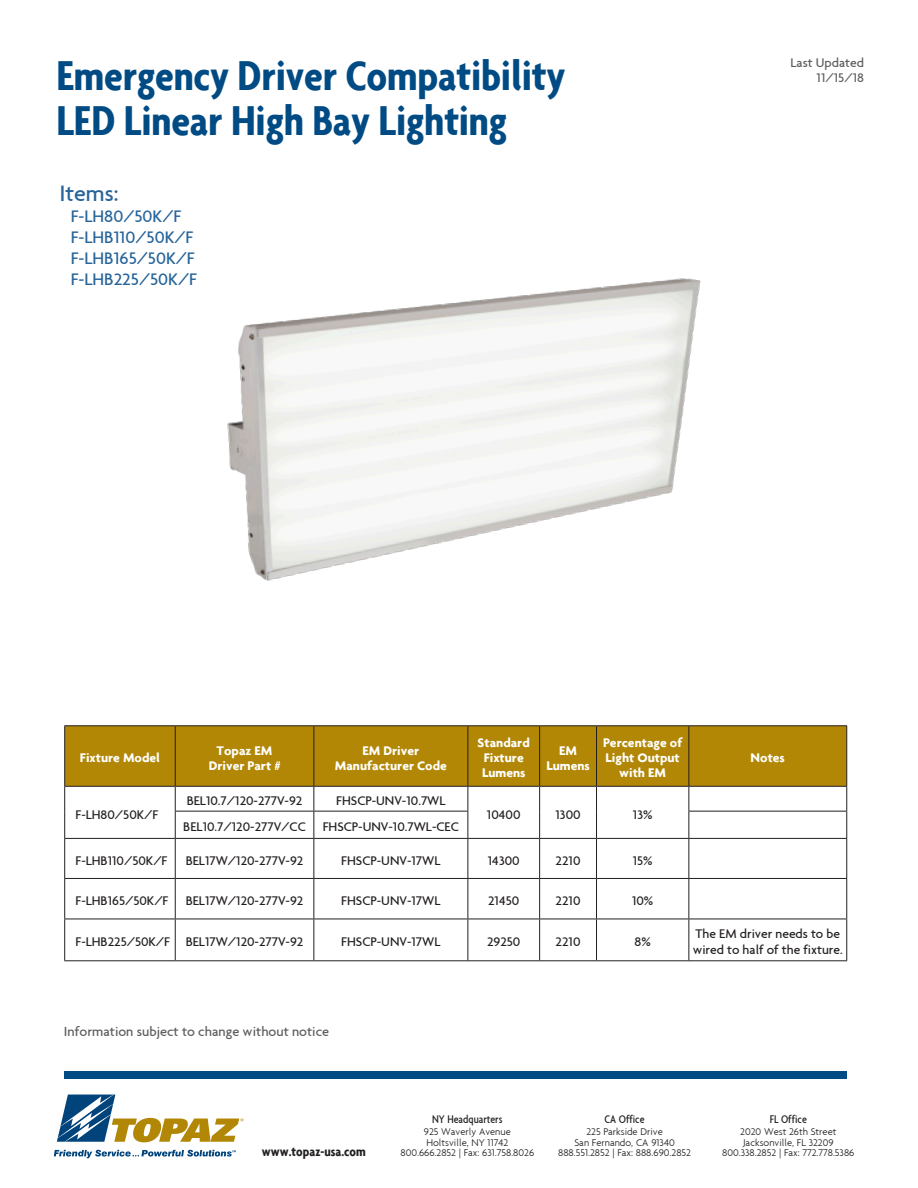
<style>
.page{position:relative;width:918px;height:1188px;background:#fff}
.page>*{position:absolute;margin:0;border:0;box-sizing:border-box;transform-origin:0 0}
.t1{font:700 condensed 45px "Agenda";letter-spacing:-.005em;color:#004b84}
.t2{font:500 24px "Agenda";color:#27649a}
.t3{font:500 18px "Agenda";color:#27649a}
.t4{font:500 14.25px "Agenda";color:#5c5c5f}
.t5{font:700 condensed 14.25px "Agenda";color:#231f20}
.t6{font:500 13.5px/16.2px "Agenda";color:#231f20}
.t7{font:700 13.5px/15px "Agenda";color:#fff;text-align:center}
.t8{font:500 13.5px "Agenda";color:#5c5c5f}
.t9{font:500 condensed 12px "Agenda";color:#231f20}
.t10{font:300 10.5px "Agenda";color:#231f20}
</style>
<div class="page">
<svg style="left:54px;top:1150px;width:182px;height:8px"></svg>
<svg style="left:57px;top:1095px;width:186px;height:47px"></svg>
<div style="left:64px;top:1071px;width:783px;height:8px;background:#004b84"></div>
<div style="left:65px;top:726px;width:781px;height:60px;background:#b28705"></div>
<svg style="left:176px;top:787px;width:512px;height:173px"></svg>
<hr style="left:64px;top:725px;width:111px;height:1px;background:#231f20">
<hr style="left:64px;top:726px;width:1px;height:60px;background:#231f20">
<hr style="left:175px;top:725px;width:139px;height:1px;background:#231f20">
<hr style="left:175px;top:726px;width:1px;height:60px;background:#231f20">
<hr style="left:314px;top:725px;width:154px;height:1px;background:#231f20">
<hr style="left:313px;top:726px;width:1px;height:60px;background:#231f20">
<hr style="left:468px;top:725px;width:72px;height:1px;background:#231f20">
<hr style="left:468px;top:726px;width:1px;height:60px;background:#231f20">
<hr style="left:540px;top:725px;width:57px;height:1px;background:#231f20">
<hr style="left:539px;top:726px;width:1px;height:60px;background:#231f20">
<hr style="left:597px;top:725px;width:92px;height:1px;background:#231f20">
<hr style="left:596px;top:726px;width:1px;height:60px;background:#231f20">
<hr style="left:689px;top:725px;width:158px;height:1px;background:#231f20">
<hr style="left:688px;top:726px;width:1px;height:60px;background:#231f20">
<hr style="left:846px;top:726px;width:1px;height:60px;background:#231f20">
<hr style="left:175px;top:786px;width:139px;height:1px;background:#231f20">
<hr style="left:314px;top:786px;width:154px;height:1px;background:#231f20">
<hr style="left:468px;top:786px;width:72px;height:1px;background:#231f20">
<hr style="left:540px;top:786px;width:57px;height:1px;background:#231f20">
<hr style="left:597px;top:786px;width:92px;height:1px;background:#231f20">
<svg style="left:64px;top:786px;width:112px;height:175px"></svg>
<svg style="left:313px;top:787px;width:1px;height:51px"></svg>
<svg style="left:468px;top:787px;width:1px;height:51px"></svg>
<svg style="left:539px;top:787px;width:1px;height:51px"></svg>
<svg style="left:596px;top:787px;width:1px;height:51px"></svg>
<svg style="left:688px;top:786px;width:159px;height:174px"></svg>
<hr style="left:175px;top:839px;width:1px;height:39px;background:#231f20">
<hr style="left:313px;top:839px;width:1px;height:39px;background:#231f20">
<hr style="left:468px;top:839px;width:1px;height:39px;background:#231f20">
<hr style="left:539px;top:839px;width:1px;height:39px;background:#231f20">
<hr style="left:596px;top:839px;width:1px;height:39px;background:#231f20">
<hr style="left:688px;top:839px;width:1px;height:39px;background:#231f20">
<hr style="left:846px;top:839px;width:1px;height:39px;background:#231f20">
<hr style="left:175px;top:879px;width:1px;height:40px;background:#231f20">
<hr style="left:313px;top:879px;width:1px;height:40px;background:#231f20">
<hr style="left:468px;top:879px;width:1px;height:40px;background:#231f20">
<hr style="left:539px;top:879px;width:1px;height:40px;background:#231f20">
<hr style="left:596px;top:879px;width:1px;height:40px;background:#231f20">
<hr style="left:688px;top:879px;width:1px;height:40px;background:#231f20">
<hr style="left:846px;top:879px;width:1px;height:40px;background:#231f20">
<hr style="left:175px;top:919px;width:1px;height:41px;background:#231f20">
<hr style="left:313px;top:919px;width:1px;height:41px;background:#231f20">
<hr style="left:468px;top:919px;width:1px;height:41px;background:#231f20">
<hr style="left:539px;top:919px;width:1px;height:41px;background:#231f20">
<hr style="left:596px;top:919px;width:1px;height:41px;background:#231f20">
<hr style="left:688px;top:919px;width:1px;height:41px;background:#231f20">
<hr style="left:846px;top:919px;width:1px;height:41px;background:#231f20">
<hr style="left:314px;top:960px;width:154px;height:1px;background:#231f20">
<hr style="left:468px;top:960px;width:72px;height:1px;background:#231f20">
<hr style="left:540px;top:960px;width:57px;height:1px;background:#231f20">
<hr style="left:597px;top:960px;width:92px;height:1px;background:#231f20">
<hr style="left:689px;top:960px;width:158px;height:1px;background:#231f20">
<hr style="left:175px;top:811px;width:139px;height:1px;background:#231f20">
<hr style="left:314px;top:811px;width:154px;height:1px;background:#231f20">
<hr style="left:688px;top:811px;width:159px;height:1px;background:#231f20">
<hr style="left:175px;top:838px;width:139px;height:1px;background:#231f20">
<hr style="left:314px;top:838px;width:154px;height:1px;background:#231f20">
<hr style="left:468px;top:838px;width:72px;height:1px;background:#231f20">
<hr style="left:540px;top:838px;width:57px;height:1px;background:#231f20">
<hr style="left:597px;top:838px;width:92px;height:1px;background:#231f20">
<hr style="left:689px;top:838px;width:158px;height:1px;background:#231f20">
<hr style="left:175px;top:878px;width:139px;height:1px;background:#231f20">
<hr style="left:314px;top:878px;width:154px;height:1px;background:#231f20">
<hr style="left:468px;top:878px;width:72px;height:1px;background:#231f20">
<hr style="left:540px;top:878px;width:57px;height:1px;background:#231f20">
<hr style="left:597px;top:878px;width:92px;height:1px;background:#231f20">
<hr style="left:689px;top:878px;width:158px;height:1px;background:#231f20">
<hr style="left:175px;top:919px;width:139px;height:1px;background:#231f20">
<hr style="left:314px;top:919px;width:154px;height:1px;background:#231f20">
<hr style="left:468px;top:919px;width:72px;height:1px;background:#231f20">
<hr style="left:540px;top:919px;width:57px;height:1px;background:#231f20">
<hr style="left:597px;top:919px;width:92px;height:1px;background:#231f20">
<hr style="left:689px;top:919px;width:158px;height:1px;background:#231f20">
<hr style="left:175px;top:960px;width:139px;height:1px;background:#231f20">
<img style="left:227px;top:278px;width:474px;height:303px">
<p class="t1" style="left:56px;top:49px;width:511px">Emergency Driver Compatibility</p>
<p class="t1" style="left:56px;top:94px;width:452px">LED Linear High Bay Lighting</p>
<p class="t2" style="left:59px;top:179px;width:61px">Items:</p>
<p class="t3" style="left:71px;top:205px;width:112px">F-LH80/50K/F</p>
<p class="t3" style="left:71px;top:226px;width:124px">F-LHB110/50K/F</p>
<p class="t3" style="left:71px;top:247px;width:125px">F-LHB165/50K/F</p>
<p class="t3" style="left:71px;top:268px;width:128px">F-LHB225/50K/F</p>
<p class="t8" style="left:791px;top:54px;width:75px">Last Updated</p>
<p class="t8" style="left:817px;top:69px;width:49px">11/15/18</p>
<p class="t7" style="left:80px;top:750px;width:82px">Fixture Model</p>
<p class="t7" style="left:217px;top:743px;width:57px">Topaz EM</p>
<p class="t7" style="left:209px;top:758px;width:73px">Driver Part #</p>
<p class="t7" style="left:362px;top:743px;width:58px">EM Driver</p>
<p class="t7" style="left:335px;top:758px;width:113px">Manufacturer Code</p>
<p class="t6" style="left:76px;top:806px;width:84px">F-LH80/50K/F</p>
<p class="t6" style="left:187px;top:792px;width:117px">BEL10.7/120-277V-92</p>
<p class="t6" style="left:336px;top:792px;width:111px">FHSCP-UNV-10.7WL</p>
<p class="t6" style="left:183px;top:818px;width:124px">BEL10.7/120-277V/CC</p>
<p class="t6" style="left:323px;top:818px;width:138px">FHSCP-UNV-10.7WL-CEC</p>
<p class="t7" style="left:478px;top:735px;width:54px">Standard</p>
<p class="t7" style="left:484px;top:750px;width:42px">Fixture</p>
<p class="t7" style="left:482px;top:765px;width:45px">Lumens</p>
<p class="t7" style="left:559px;top:743px;width:19px">EM</p>
<p class="t7" style="left:546px;top:758px;width:45px">Lumens</p>
<p class="t7" style="left:603px;top:735px;width:81px">Percentage of<br>Light Output with EM</p>
<p class="t6" style="left:487px;top:806px;width:35px">10400</p>
<p class="t6" style="left:556px;top:806px;width:27px">1300</p>
<p class="t6" style="left:633px;top:806px;width:21px">13%</p>
<p class="t7" style="left:751px;top:750px;width:36px">Notes</p>
<p class="t6" style="left:76px;top:852px;width:93px">F-LHB110/50K/F</p>
<p class="t6" style="left:186px;top:852px;width:119px">BEL17W/120-277V-92</p>
<p class="t6" style="left:341px;top:852px;width:101px">FHSCP-UNV-17WL</p>
<p class="t6" style="left:488px;top:852px;width:33px">14300</p>
<p class="t6" style="left:556px;top:852px;width:26px">2210</p>
<p class="t6" style="left:633px;top:852px;width:21px">15%</p>
<p class="t6" style="left:76px;top:892px;width:94px">F-LHB165/50K/F</p>
<p class="t6" style="left:186px;top:892px;width:119px">BEL17W/120-277V-92</p>
<p class="t6" style="left:341px;top:892px;width:101px">FHSCP-UNV-17WL</p>
<p class="t6" style="left:488px;top:892px;width:33px">21450</p>
<p class="t6" style="left:556px;top:892px;width:26px">2210</p>
<p class="t6" style="left:632px;top:892px;width:23px">10%</p>
<p class="t6" style="left:76px;top:933px;width:96px">F-LHB225/50K/F</p>
<p class="t6" style="left:186px;top:933px;width:119px">BEL17W/120-277V-92</p>
<p class="t6" style="left:341px;top:933px;width:101px">FHSCP-UNV-17WL</p>
<p class="t6" style="left:487px;top:933px;width:35px">29250</p>
<p class="t6" style="left:556px;top:933px;width:26px">2210</p>
<p class="t6" style="left:635px;top:933px;width:18px">8%</p>
<p class="t6" style="left:693px;top:925px;width:152px">The EM driver needs to be wired to half of the fixture.</p>
<p class="t4" style="left:64px;top:1023px;width:267px">Information subject to change without notice</p>
<p class="t5" style="left:262px;top:1143px;width:105px">www.topaz-usa.com</p>
<p class="t9" style="left:432px;top:1113px;width:72px">NY Headquarters</p>
<p class="t10" style="left:424px;top:1126px;width:89px">925 Waverly Avenue</p>
<p class="t10" style="left:426px;top:1136px;width:83px">Holtsville, NY 11742</p>
<p class="t10" style="left:400px;top:1147px;width:135px">800.666.2852 | Fax: 631.758.8026</p>
<p class="t9" style="left:605px;top:1113px;width:42px">CA Office</p>
<p class="t10" style="left:586px;top:1126px;width:78px">225 Parkside Drive</p>
<p class="t10" style="left:574px;top:1136px;width:102px">San Fernando, CA 91340</p>
<p class="t10" style="left:558px;top:1147px;width:134px">888.551.2852 | Fax: 888.690.2852</p>
<p class="t9" style="left:770px;top:1113px;width:39px">FL Office</p>
<p class="t10" style="left:740px;top:1126px;width:98px">2020 West 26th Street</p>
<p class="t10" style="left:743px;top:1136px;width:92px">Jacksonville, FL 32209</p>
<p class="t10" style="left:722px;top:1147px;width:134px">800.338.2852 | Fax: 772.778.5386</p>
</div>
